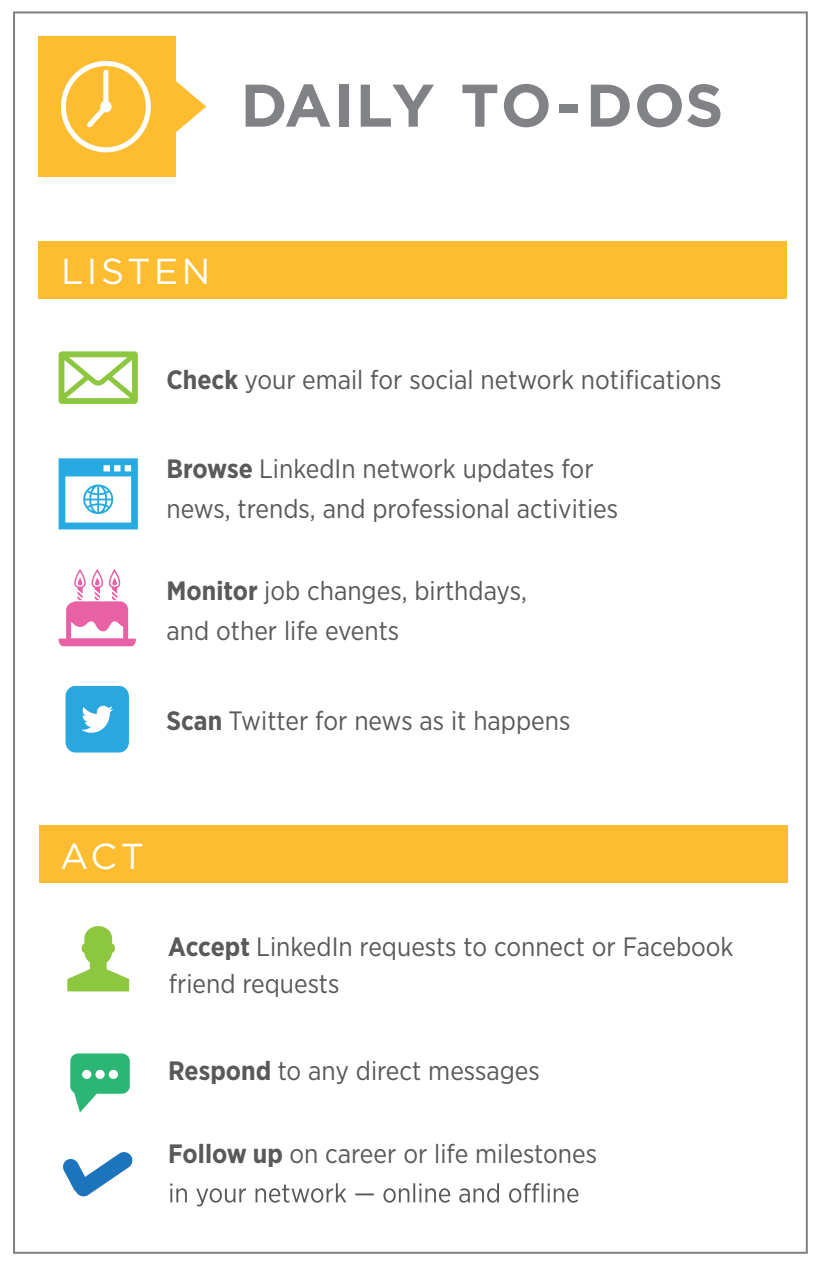
<style>
.page{position:relative;width:822px;height:1267px;background:#fff}
.page>*{position:absolute;margin:0;border:0;box-sizing:border-box;transform-origin:0 0}
.t1{font:700 60px "Gotham";letter-spacing:.02em;color:#808285}
.t2{font:36px "Gotham";letter-spacing:.1em;color:#fff}
.t3{font:26.6px/39.8px "Gotham Narrow";color:#58595b}
.s1{font-weight:700}
</style>
<div class="page">
<div style="left:13px;top:11px;width:794px;height:1242px;background:#fff;border:2px solid #808080"></div>
<div style="left:38px;top:241px;width:748px;height:58px;background:#febd30"></div>
<svg style="left:59px;top:351px;width:79px;height:53px"></svg>
<svg style="left:59px;top:458px;width:79px;height:71px"></svg>
<svg style="left:65px;top:686px;width:64px;height:66px;background:#48b4e3"></svg>
<svg style="left:59px;top:569px;width:77px;height:77px"></svg>
<svg style="left:170px;top:1183px;width:408px;height:23px"></svg>
<div style="left:39px;top:825px;width:748px;height:58px;background:#febd30"></div>
<svg style="left:67px;top:926px;width:62px;height:65px"></svg>
<svg style="left:70px;top:1053px;width:60px;height:59px"></svg>
<svg style="left:63px;top:1152px;width:70px;height:45px"></svg>
<div style="left:38px;top:36px;width:138px;height:141px;background:#febd30"></div>
<svg style="left:61px;top:60px;width:145px;height:93px"></svg>
<h1 class="t1" style="left:240px;top:66px;width:484px">DAILY TO-DOS</h1>
<h2 class="t2" style="left:61px;top:248px;width:151px">LISTEN</h2>
<p class="t3" style="left:166px;top:360px;width:556px"><span class="s1">Check</span> your email for social network notifications</p>
<p class="t3" style="left:166px;top:448px;width:453px"><span class="s1">Browse</span> LinkedIn network updates for news, trends, and professional activities</p>
<p class="t3" style="left:166px;top:570px;width:362px"><span class="s1">Monitor</span> job changes, birthdays, and other life events</p>
<p class="t3" style="left:166px;top:700px;width:405px"><span class="s1">Scan</span> Twitter for news as it happens</p>
<h2 class="t2" style="left:60px;top:833px;width:86px">ACT</h2>
<p class="t3" style="left:168px;top:926px;width:566px"><span class="s1">Accept</span> LinkedIn requests to connect or Facebook</p>
<p class="t3" style="left:169px;top:963px;width:172px">friend requests</p>
<p class="t3" style="left:168px;top:1050px;width:373px"><span class="s1">Respond</span> to any direct messages</p>
<p class="t3" style="left:168px;top:1133px;width:430px"><span class="s1">Follow up</span> on career or life milestones</p>
</div>
